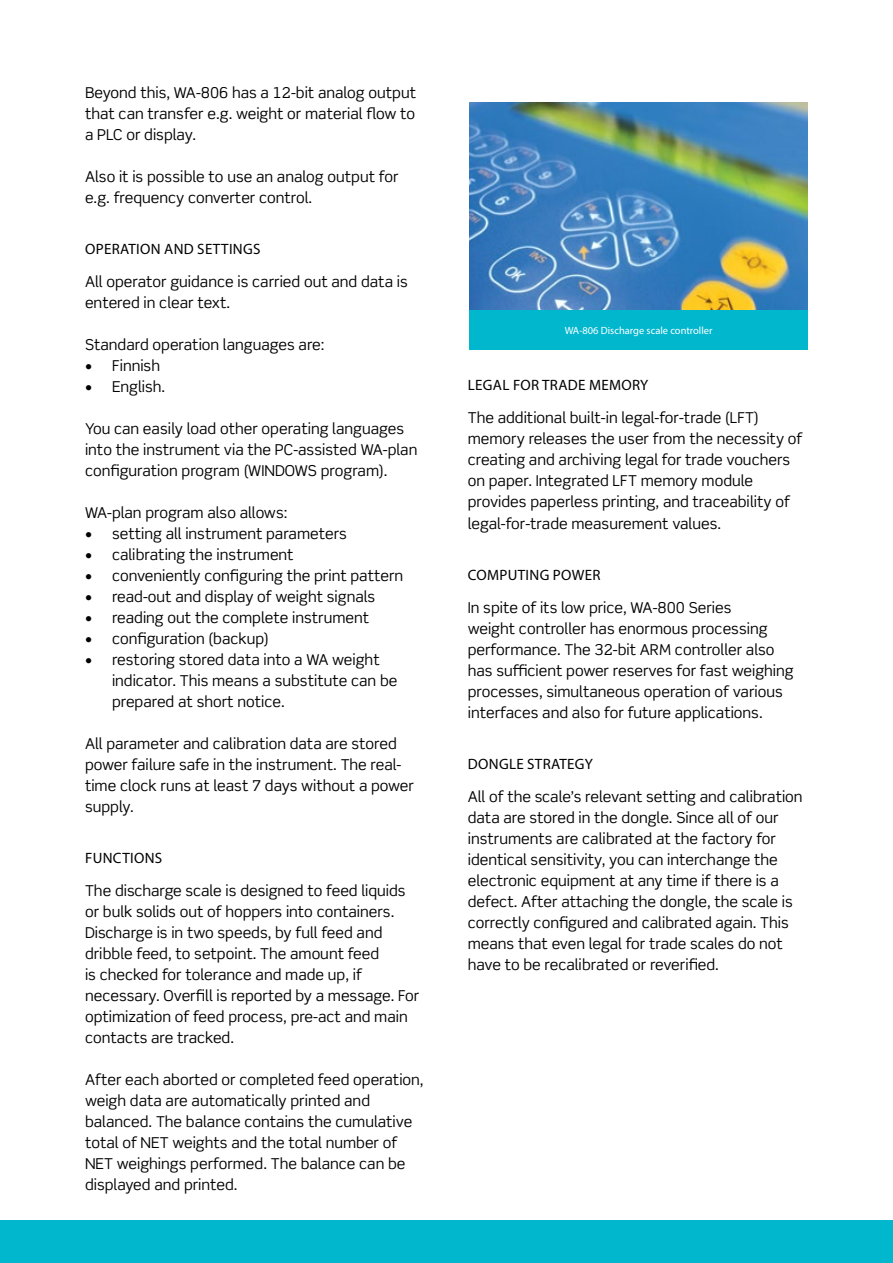
<style>
.page{position:relative;width:893px;height:1263px;background:#fff}
.page>*{position:absolute;margin:0;border:0;box-sizing:border-box;transform-origin:0 0}
.t1{font:15px/21px "Scene Std";color:#000}
.t2{font:15px "Myriad Pro";letter-spacing:.02em;color:#000}
.t3{font:10.5px "Myriad Pro";color:#fff}
</style>
<div class="page">
<div style="left:0;top:1220px;width:893px;height:43px;background:#00b7ce"></div>
<img style="left:469px;top:102px;width:339px;height:207px">
<div style="left:469px;top:310px;width:339px;height:40px;background:#00b7ce"></div>
<p class="t1" style="left:85px;top:82px;width:333px;text-align:justify">Beyond this, WA-806 has a 12-bit analog output that can transfer e.g. weight or material flow to a PLC or display.</p>
<p class="t1" style="left:85px;top:166px;width:315px">Also it is possible to use an analog output for e.g. frequency converter control.</p>
<p class="t2" style="left:85px;top:240px;width:128px">OPERATION AND SETTI</p>
<p class="t2" style="left:233px;top:240px;width:28px">NGS</p>
<p class="t1" style="left:85px;top:271px;width:324px">All operator guidance is carried out and data is entered in clear text.</p>
<p class="t1" style="left:85px;top:334px;width:241px">Standard operation languages are:</p>
<p class="t1" style="left:85px;top:355px;width:77px">• Finnish</p>
<p class="t1" style="left:85px;top:376px;width:82px">• English.</p>
<p class="t1" style="left:85px;top:418px;width:334px">You can easily load other operating languages into the instrument via the PC-assisted WA-plan configuration program (WINDOWS program).</p>
<p class="t1" style="left:85px;top:502px;width:204px">WA-plan program also allows:</p>
<p class="t1" style="left:85px;top:523px;width:263px">• setting all instrument parameters</p>
<p class="t1" style="left:85px;top:544px;width:210px">• calibrating the instrument</p>
<p class="t1" style="left:85px;top:565px;width:320px">• conveniently configuring the print pattern</p>
<p class="t1" style="left:85px;top:586px;width:292px">• read-out and display of weight signals</p>
<p class="t1" style="left:85px;top:607px;width:286px">• reading out the complete instrument</p>
<p class="t1" style="left:85px;top:628px;width:185px">• configuration (backup)</p>
<p class="t1" style="left:112px;top:649px;width:287px;text-indent:-27px">• restoring stored data into a WA weight indicator. This means a substitute can be prepared at short notice.</p>
<p class="t1" style="left:85px;top:733px;width:330px">All parameter and calibration data are stored power failure safe in the instrument. The real&shy;time clock runs at least 7 days without a power supply.</p>
<p class="t2" style="left:85px;top:849px;width:77px">FUNCTIONS</p>
<p class="t1" style="left:85px;top:880px;width:336px">The discharge scale is designed to feed liquids or bulk solids out of hoppers into containers.<br>Discharge is in two speeds, by full feed and dribble feed, to setpoint. The amount feed<br>is checked for tolerance and made up, if necessary. Overfill is reported by a message. For optimization of feed process, pre-act and main contacts are tracked.</p>
<p class="t1" style="left:85px;top:1069px;width:340px">After each aborted or completed feed operation, weigh data are automatically printed and balanced. The balance contains the cumulative total of NET weights and the total number of NET weighings performed. The balance can be displayed and printed.</p>
<p class="t3" style="left:565px;top:324px;width:149px">WA-806 DISCHARGE SCALE CONTROLLER</p>
<p class="t2" style="left:468px;top:376px;width:101px">LEGAL FOR TRADE</p>
<p class="t2" style="left:589px;top:376px;width:12px">MEM</p>
<p class="t2" style="left:621px;top:376px;width:28px">ORY</p>
<p class="t1" style="left:468px;top:407px;width:336px">The additional built-in legal-for-trade (LFT) memory releases the user from the necessity of creating and archiving legal for trade vouchers on paper. Integrated LFT memory module provides paperless printing, and traceability of legal-for-trade measurement values.</p>
<p class="t2" style="left:468px;top:565px;width:134px">COMPUTI NG POWER</p>
<p class="t1" style="left:468px;top:596px;width:327px">In spite of its low price, WA-800 Series<br>weight controller has enormous processing performance. The 32-bit ARM controller also has sufficient power reserves for fast weighing processes, simultaneous operation of various interfaces and also for future applications.</p>
<p class="t2" style="left:468px;top:754px;width:127px">DONGLE STRATEGY</p>
<p class="t1" style="left:468px;top:785px;width:336px">All of the scale’s relevant setting and calibration data are stored in the dongle. Since all of our instruments are calibrated at the factory for identical sensitivity, you can interchange the electronic equipment at any time if there is a defect. After attaching the dongle, the scale is correctly configured and calibrated again. This means that even legal for trade scales do not have to be recalibrated or reverified.</p>
</div>
